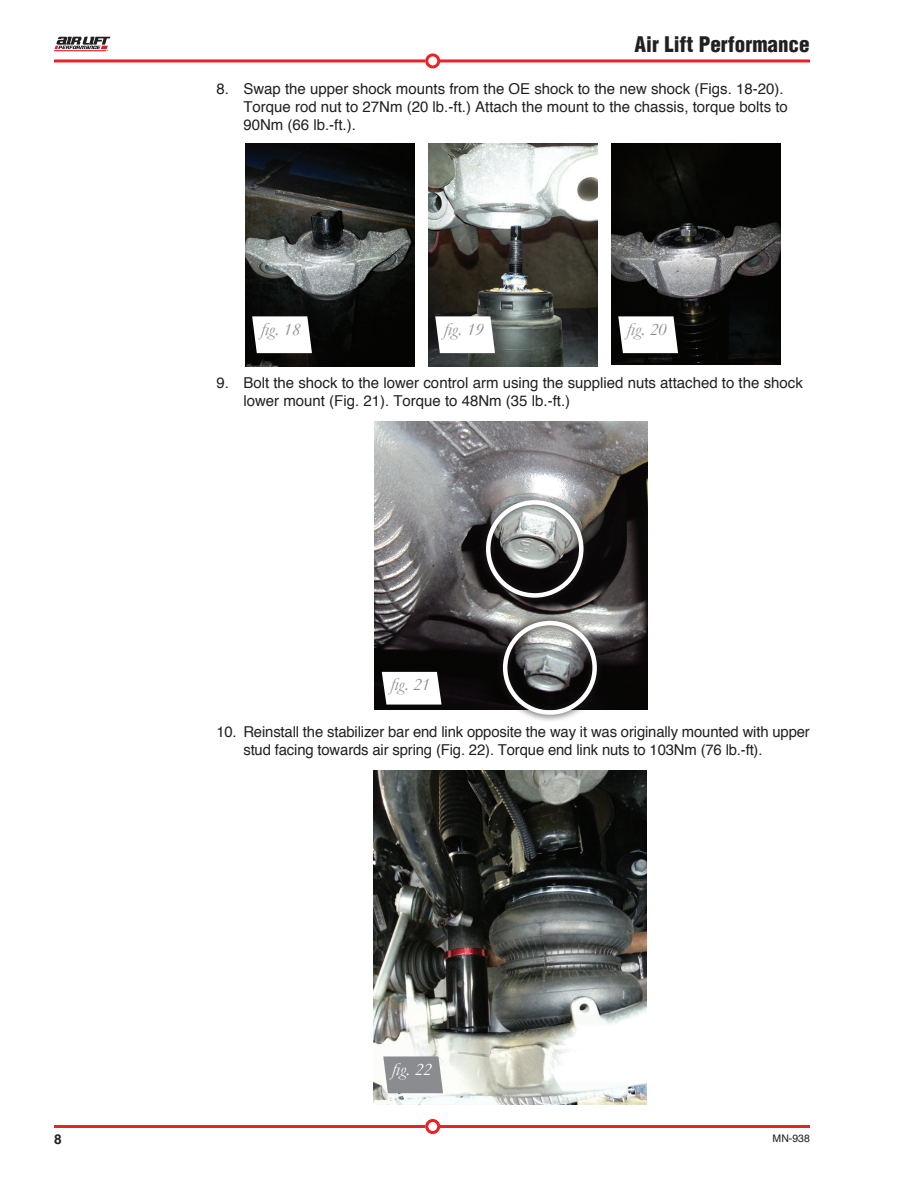
<style>
.page{position:relative;width:918px;height:1188px;background:#fff}
.page>*{position:absolute;margin:0;border:0;box-sizing:border-box;transform-origin:0 0}
.t1{font:900 condensed 21px "Helvetica";color:#231f20}
.t2{font:italic 18px "Garamond";color:#8a8c8f}
.t3{font:italic 18px "Garamond";color:#fff}
.t4{font:15px/18px "Helvetica";color:#231f20}
.t5{font:700 13.5px "Helvetica";color:#231f20}
.t6{font:10.5px "Helvetica";color:#231f20}
</style>
<div class="page">
<hr style="left:439px;top:59px;width:371px;height:3px;background:#ec2127">
<div style="left:425px;top:53px;width:15px;height:15px;border:3px solid #ec2127;border-radius:50%"></div>
<hr style="left:54px;top:59px;width:371px;height:3px;background:#ec2127">
<hr style="left:439px;top:1125px;width:371px;height:3px;background:#ec2127">
<div style="left:425px;top:1119px;width:15px;height:15px;border:3px solid #ec2127;border-radius:50%"></div>
<hr style="left:54px;top:1125px;width:371px;height:3px;background:#ec2127">
<svg style="left:54px;top:37px;width:56px;height:14px"></svg>
<img style="left:374px;top:771px;width:273px;height:334px">
<svg style="left:383px;top:1056px;width:60px;height:37px;background:#949698"></svg>
<img style="left:375px;top:421px;width:273px;height:289px">
<svg style="left:382px;top:672px;width:60px;height:33px"></svg>
<svg style="left:479px;top:493px;width:112px;height:112px;background:#6c6c6b"></svg>
<div style="left:486px;top:500px;width:98px;height:98px;border:4px solid #fff;border-radius:50%"></div>
<svg style="left:496px;top:614px;width:108px;height:107px;background:#757574"></svg>
<div style="left:503px;top:621px;width:94px;height:94px;border:4px solid #fff;border-radius:50%"></div>
<img style="left:245px;top:144px;width:170px;height:222px">
<svg style="left:252px;top:316px;width:60px;height:37px"></svg>
<img style="left:428px;top:144px;width:170px;height:222px">
<svg style="left:435px;top:316px;width:60px;height:37px"></svg>
<img style="left:611px;top:144px;width:170px;height:220px">
<svg style="left:618px;top:316px;width:60px;height:37px"></svg>
<h1 class="t1" style="left:635px;top:31px;width:176px">Air Lift Performance</h1>
<p class="t4" style="left:243px;top:79px;width:546px;text-indent:-27px">8. Swap the upper shock mounts from the OE shock to the new shock (Figs. 18-20).<br>Torque rod nut to 27Nm (20 lb. -ft. ) Attach the mount to the chassis, torque bolts to<br>90Nm (66 lb.-ft.).</p>
<p class="t2" style="left:261px;top:317px;width:41px">fig. 18</p>
<p class="t2" style="left:444px;top:317px;width:41px">fig. 19</p>
<p class="t2" style="left:627px;top:317px;width:41px">fig. 20</p>
<p class="t4" style="left:243px;top:374px;width:561px;text-indent:-27px">9. Bolt the shock to the lower control arm using the supplied nuts attached to the shock lower mount (Fig. 21). Torque to 48Nm (35 lb.-ft.)</p>
<p class="t2" style="left:390px;top:673px;width:41px">fig. 21</p>
<p class="t4" style="left:243px;top:722px;width:568px;text-indent:-27px">10. Reinstall the stabilizer bar end link opposite the way it was originally mounted with upper stud facing towards air spring (Fig. 22). Torque end link nuts to 103Nm (76 lb. -ft).</p>
<p class="t3" style="left:392px;top:1057px;width:41px">fig. 22</p>
<p class="t5" style="left:54px;top:1131px;width:9px">8</p>
<p class="t6" style="left:773px;top:1132px;width:39px">MN-938</p>
</div>
